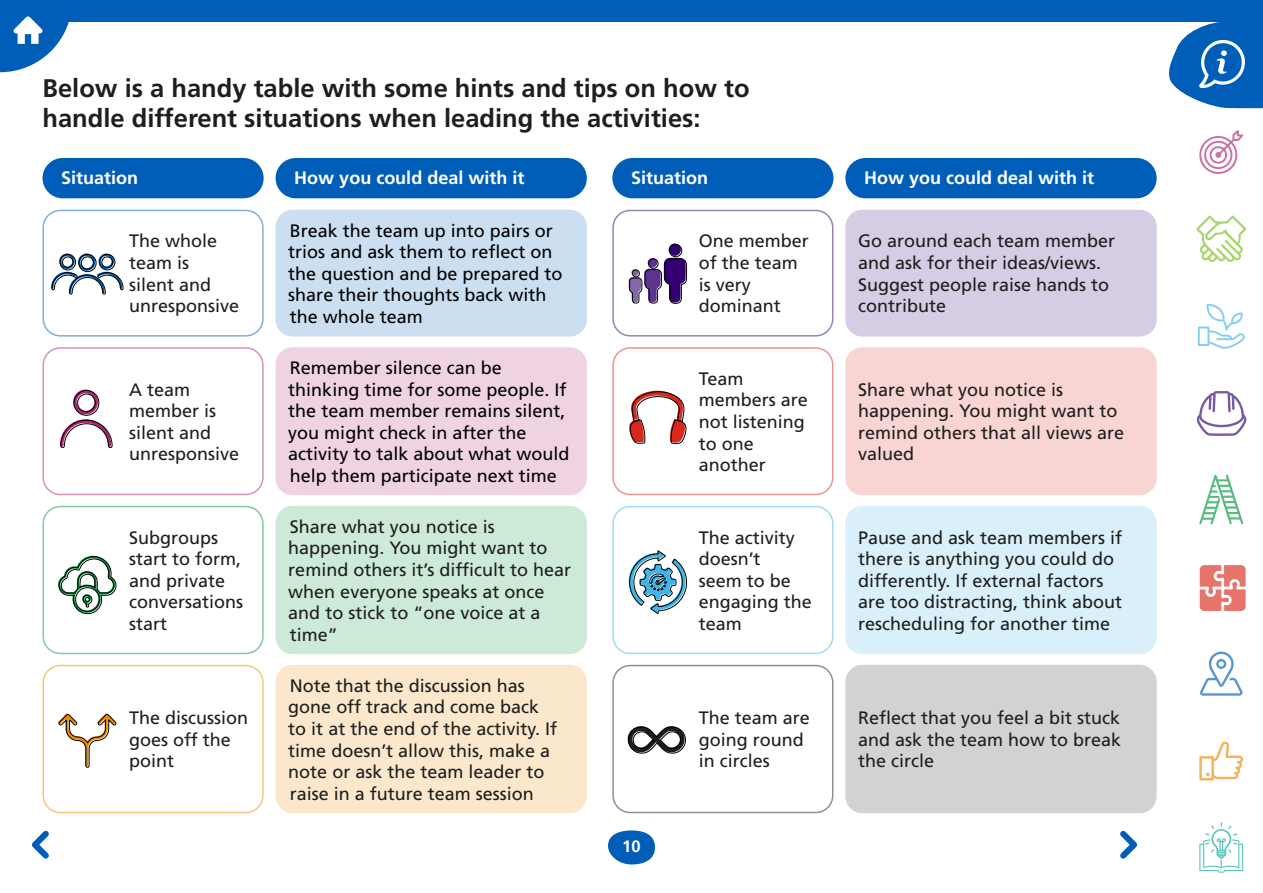
<style>
.page{position:relative;width:1263px;height:893px;background:#fff}
.page>*{position:absolute;margin:0;border:0;box-sizing:border-box;transform-origin:0 0}
.Case_Study_Header_3{font:700 25.5px/30.6px "Frutiger LT Std";color:#1e1e1e}
.Body_12pt_-_Black{font:18px/21.6px "Frutiger LT Std";color:#1e1e1e}
.Body_12pt_-_Black-2{font:18px/21.6px "Frutiger LT Std";color:#000}
.Case_Study_Header_4{font:700 18px "Frutiger LT Std";color:#fff}
.t1{font:700 16.5px "Frutiger LT Std";color:#fff}
</style>
<div class="page">
<div style="left:276px;top:210px;width:311px;height:127px;background:#ccdff1;border-radius:17px"></div>
<div style="left:276px;top:158px;width:311px;height:40px;background:#005eb8;border-radius:20px"></div>
<div style="left:845px;top:158px;width:312px;height:40px;background:#005eb8;border-radius:20px"></div>
<div style="left:43px;top:158px;width:221px;height:40px;background:#005eb8;border-radius:20px"></div>
<div style="left:612px;top:158px;width:221px;height:40px;background:#005eb8;border-radius:20px"></div>
<div style="left:43px;top:210px;width:221px;height:127px;border:2px solid #80aedc;border-radius:17px"></div>
<div style="left:276px;top:347px;width:311px;height:148px;background:#efd3e3;border-radius:17px"></div>
<div style="left:43px;top:347px;width:221px;height:148px;border:2px solid #d692b9;border-radius:17px"></div>
<div style="left:276px;top:506px;width:311px;height:148px;background:#ccead7;border-radius:17px"></div>
<div style="left:43px;top:506px;width:221px;height:148px;border:2px solid #80ca9c;border-radius:17px"></div>
<div style="left:845px;top:210px;width:312px;height:127px;background:#d6cce3;border-radius:17px"></div>
<div style="left:612px;top:210px;width:221px;height:127px;border:2px solid #9980b9;border-radius:17px"></div>
<div style="left:845px;top:347px;width:312px;height:148px;background:#f8d4d2;border-radius:17px"></div>
<div style="left:612px;top:347px;width:221px;height:148px;border:2px solid #ec948e;border-radius:17px"></div>
<div style="left:845px;top:506px;width:312px;height:148px;background:#d9f0fa;border-radius:17px"></div>
<div style="left:612px;top:506px;width:221px;height:148px;border:2px solid #a0dbf3;border-radius:17px"></div>
<div style="left:845px;top:665px;width:312px;height:148px;background:#d2d2d2;border-radius:17px"></div>
<div style="left:612px;top:665px;width:221px;height:148px;border:2px solid #8f8f8f;border-radius:17px"></div>
<svg style="left:51px;top:253px;width:72px;height:41px"></svg>
<svg style="left:60px;top:390px;width:52px;height:58px"></svg>
<svg style="left:58px;top:555px;width:59px;height:59px"></svg>
<svg style="left:629px;top:243px;width:58px;height:61px"></svg>
<div style="left:669px;top:244px;width:13px;height:13px;border:1px solid #000;border-radius:50%"></div>
<div style="left:648px;top:259px;width:10px;height:10px;border:1px solid #000;border-radius:50%"></div>
<div style="left:632px;top:270px;width:8px;height:7px;border:1px solid #000;border-radius:50%"></div>
<svg style="left:629px;top:390px;width:57px;height:54px"></svg>
<svg style="left:628px;top:550px;width:59px;height:64px"></svg>
<svg style="left:627px;top:726px;width:59px;height:28px"></svg>
<div style="left:276px;top:665px;width:311px;height:148px;background:#fbe8cc;border-radius:17px"></div>
<div style="left:43px;top:665px;width:221px;height:148px;border:2px solid #f6c580;border-radius:17px"></div>
<svg style="left:58px;top:713px;width:59px;height:55px"></svg>
<svg style="left:1166px;top:21px;width:97px;height:852px"></svg>
<svg style="left:608px;top:830px;width:47px;height:34px"></svg>
<svg style="left:32px;top:830px;width:17px;height:29px"></svg>
<svg style="left:1120px;top:830px;width:17px;height:29px"></svg>
<div style="left:0;top:0;width:1263px;height:21px;background:#005eb8"></div>
<svg style="left:0;top:16px;width:72px;height:56px"></svg>
<p class="Case_Study_Header_3" style="left:43px;top:73px;width:709px">Below is a handy table with some hints and tips on how to handle different situations when leading the activities:</p>
<p class="Case_Study_Header_4" style="left:61px;top:167px;width:79px">Situation</p>
<p class="Case_Study_Header_4" style="left:294px;top:167px;width:232px">How you could deal with it</p>
<p class="Case_Study_Header_4" style="left:631px;top:167px;width:79px">Situation</p>
<p class="Case_Study_Header_4" style="left:864px;top:167px;width:232px">How you could deal with it</p>
<p class="Body_12pt_-_Black" style="left:129px;top:231px;width:112px">The whole team is<br>silent and unresponsive</p>
<p class="Body_12pt_-_Black" style="left:129px;top:379px;width:112px">A team member is silent and unresponsive</p>
<p class="Body_12pt_-_Black" style="left:129px;top:527px;width:116px">Subgroups start to form, and private conversations start</p>
<p class="Body_12pt_-_Black" style="left:129px;top:707px;width:121px">The discussion goes off the point</p>
<p class="Body_12pt_-_Black-2" style="left:288px;top:220px;width:276px">Break the team up into pairs or trios and ask them to reflect on the question and be prepared to share their thoughts back with the whole team</p>
<p class="Body_12pt_-_Black-2" style="left:288px;top:357px;width:283px">Remember silence can be thinking time for some people. If the team member remains silent, you might check in after the activity to talk about what would help them participate next time</p>
<p class="Body_12pt_-_Black" style="left:288px;top:516px;width:284px">Share what you notice is happening. You might want to remind others it’s difficult to hear when everyone speaks at once and to stick to “one voice at a time”</p>
<p class="Body_12pt_-_Black" style="left:288px;top:675px;width:270px">Note that the discussion has gone off track and come back to it at the end of the activity. If time doesn’t allow this, make a note or ask the team leader to raise in a future team session</p>
<p class="t1" style="left:622px;top:837px;width:20px">10</p>
<p class="Body_12pt_-_Black" style="left:699px;top:231px;width:112px">One member of the team is very dominant</p>
<p class="Body_12pt_-_Black" style="left:699px;top:368px;width:111px">Team members are not listening to one another</p>
<p class="Body_12pt_-_Black" style="left:699px;top:527px;width:115px">The activity doesn’t<br>seem to be engaging the team</p>
<p class="Body_12pt_-_Black" style="left:699px;top:707px;width:113px">The team are going round in circles</p>
<p class="Body_12pt_-_Black" style="left:858px;top:231px;width:259px">Go around each team member and ask for their ideas/views.<br>Suggest people raise hands to contribute</p>
<p class="Body_12pt_-_Black" style="left:858px;top:379px;width:268px">Share what you notice is happening. You might want to remind others that all views are valued</p>
<p class="Body_12pt_-_Black" style="left:858px;top:527px;width:266px">Pause and ask team members if there is anything you could do differently. If external factors are too distracting, think about rescheduling for another time</p>
<p class="Body_12pt_-_Black" style="left:858px;top:707px;width:265px;text-align:justify">Reflect that you feel a bit stuck and ask the team how to break the circle</p>
</div>
